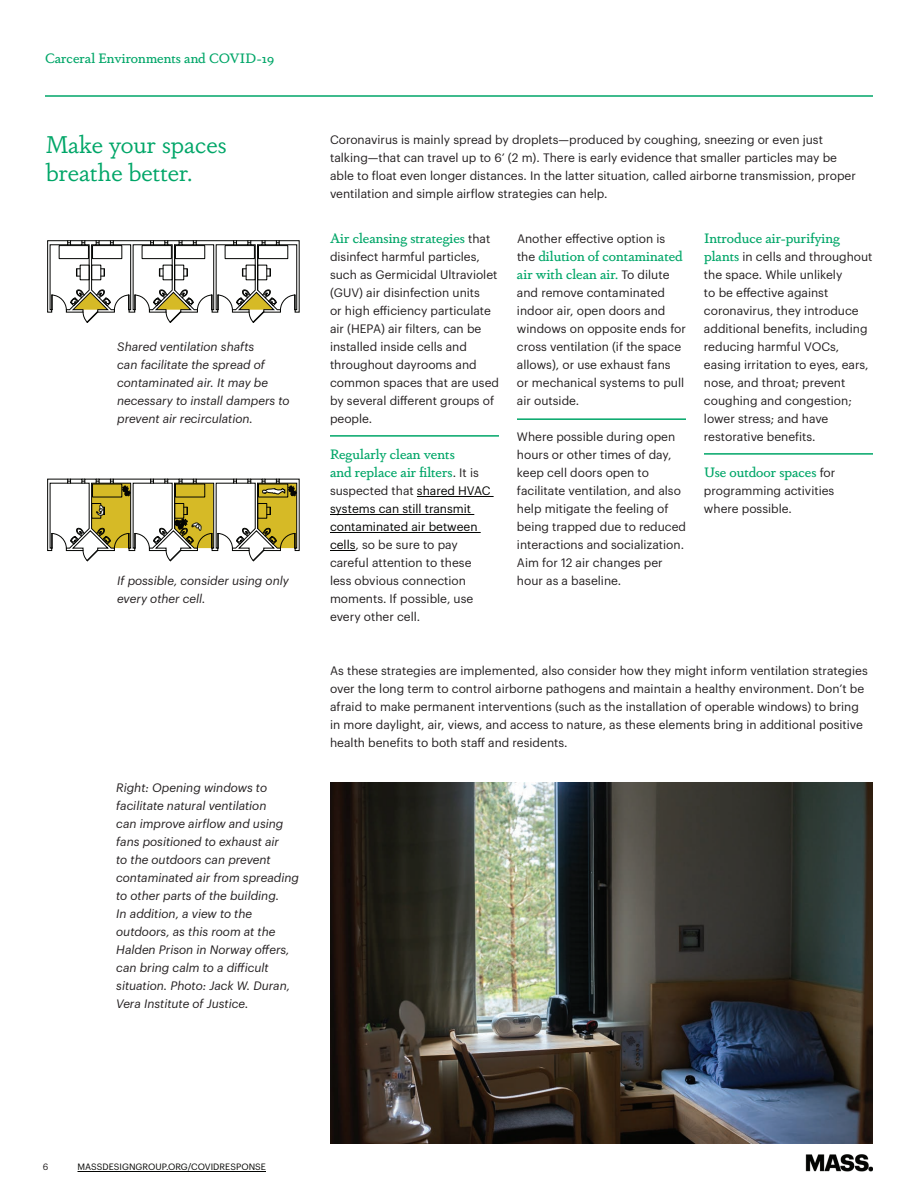
<style>
.page{position:relative;width:918px;height:1188px;background:#fff}
.page>*{position:absolute;margin:0;border:0;box-sizing:border-box;transform-origin:0 0}
.t1{font:24px/28.5px "Dapifer";color:#00a668}
.t2{font:500 13.5px/18px "Dapifer";color:#00a668}
.t3{font:12px/18px "Graphik";color:#231f20}
.t4{font:italic 12px/18px "Graphik";color:#231f20}
.t5{font:9px "Graphik";letter-spacing:.005em;color:#040503}
.t6{font:9px "Graphik";color:#231f20}
.s1{font-family:"Graphik";font-weight:400;font-size:12px;color:#231f20}
.s2{color:#040503}
.s3{font-family:"Dapifer";font-weight:500;font-size:13.5px;color:#00a668}
</style>
<div class="page">
<hr style="left:45px;top:95px;width:828px;height:2px;background:#00a668">
<img style="left:806px;top:1154px;width:67px;height:17px">
<hr style="left:78px;top:1171px;width:188px;height:1px;background:#040503">
<img style="left:330px;top:782px;width:543px;height:362px">
<hr style="left:330px;top:435px;width:169px;height:2px;background:#00a668">
<hr style="left:417px;top:496px;width:77px;height:1px;background:#040503">
<hr style="left:330px;top:514px;width:144px;height:1px;background:#040503">
<hr style="left:330px;top:532px;width:151px;height:1px;background:#040503">
<svg style="left:330px;top:550px;width:26px;height:1px"></svg>
<hr style="left:517px;top:418px;width:169px;height:2px;background:#00a668">
<hr style="left:704px;top:453px;width:169px;height:2px;background:#00a668">
<svg style="left:47px;top:240px;width:253px;height:83px"></svg>
<svg style="left:47px;top:479px;width:253px;height:82px"></svg>
<p class="t2" style="left:45px;top:49px;width:231px">Carceral Environments and COVID-19</p>
<h1 class="t1" style="left:46px;top:130px;width:182px">Make your spaces breathe better.</h1>
<p class="t4" style="left:117px;top:337px;width:174px">Shared ventilation shafts<br>can facilitate the spread of contaminated air. It may be necessary to install dampers to prevent air recirculation.</p>
<p class="t4" style="left:117px;top:571px;width:173px">If possible, consider using only every other cell.</p>
<p class="t4" style="left:116px;top:778px;width:184px">Right: Opening windows to facilitate natural ventilation<br>can improve airflow and using fans positioned to exhaust air<br>to the outdoors can prevent contaminated air from spreading to other parts of the building.<br>In addition, a view to the outdoors, as this room at the<br>Halden Prison in Norway offers, can bring calm to a difficult situation. Photo: Jack W. Duran,<br>Vera Institute of Justice.</p>
<p class="t3" style="left:330px;top:130px;width:527px">Coronavirus is mainly spread by droplets—produced by coughing, sneezing or even just talking—that can travel up to 6’ (2 m). There is early evidence that smaller particles may be able to float even longer distances. In the latter situation, called airborne transmission, proper ventilation and simple airflow strategies can help.</p>
<p class="t2" style="left:330px;top:229px;width:162px">Air cleansing strategies <span class="s1">that</span></p>
<p class="t3" style="left:330px;top:247px;width:171px">disinfect harmful particles, such as Germicidal Ultraviolet (GUV) air disinfection units<br>or high efficiency particulate air (HEPA) air filters, can be installed inside cells and throughout dayrooms and common spaces that are used by several different groups of people.</p>
<p class="t2" style="left:330px;top:445px;width:150px">Regularly clean vents and replace air filters<span class="s1">. It is</span></p>
<p class="t3" style="left:330px;top:481px;width:162px">suspected that <span class="s2">shared HVAC systems can still transmit contaminated air between cells</span>, so be sure to pay careful attention to these less obvious connection moments. If possible, use every other cell.</p>
<p class="t3" style="left:517px;top:229px;width:150px">Another effective option is</p>
<p class="t2" style="left:517px;top:247px;width:167px"><span class="s1">the</span> dilution of contaminated air with clean air. <span class="s1">To dilute</span></p>
<p class="t3" style="left:517px;top:283px;width:170px">and remove contaminated indoor air, open doors and windows on opposite ends for cross ventilation (if the space allows), or use exhaust fans<br>or mechanical systems to pull air outside.</p>
<p class="t3" style="left:517px;top:427px;width:171px">Where possible during open hours or other times of day, keep cell doors open to facilitate ventilation, and also help mitigate the feeling of being trapped due to reduced interactions and socialization.<br>Aim for 12 air changes per hour as a baseline.</p>
<p class="t2" style="left:704px;top:229px;width:138px">Introduce air-purifying</p>
<p class="t3" style="left:704px;top:247px;width:170px"><span class="s3">plants</span> in cells and throughout the space. While unlikely<br>to be effective against coronavirus, they introduce additional benefits, including reducing harmful VOCs, easing irritation to eyes, ears, nose, and throat; prevent coughing and congestion; lower stress; and have restorative benefits.</p>
<p class="t2" style="left:704px;top:463px;width:133px">Use outdoor spaces <span class="s1">for</span></p>
<p class="t3" style="left:704px;top:481px;width:132px">programming activities where possible.</p>
<p class="t3" style="left:330px;top:661px;width:539px">As these strategies are implemented, also consider how they might inform ventilation strategies over the long term to control airborne pathogens and maintain a healthy environment. Don’t be afraid to make permanent interventions (such as the installation of operable windows) to bring in more daylight, air, views, and access to nature, as these elements bring in additional positive health benefits to both staff and residents.</p>
<p class="t6" style="left:43px;top:1160px;width:7px">6</p>
<p class="t5" style="left:78px;top:1160px;width:190px">MASSDESIGNGROUP.ORG/COVIDRESPONSE</p>
</div>
